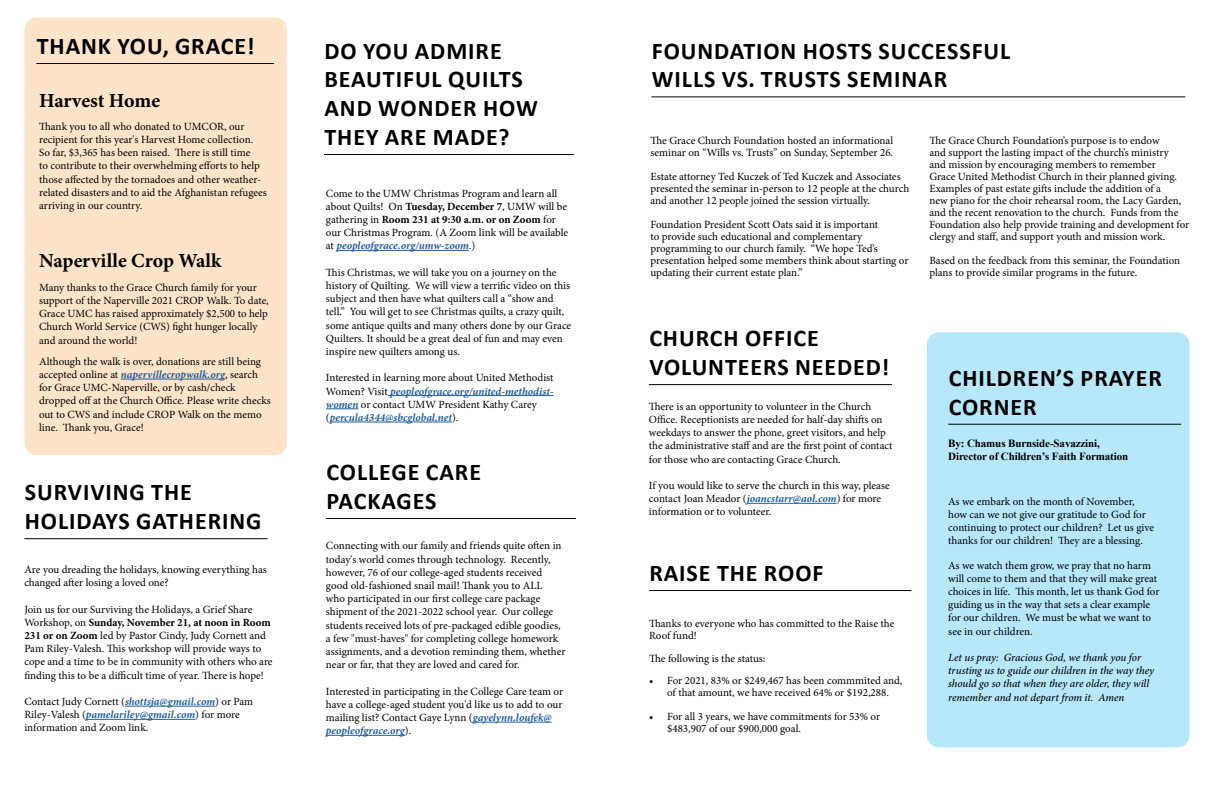
<style>
.page{position:relative;width:1224px;height:792px;background:#fff}
.page>*{position:absolute;margin:0;border:0;box-sizing:border-box;transform-origin:0 0}
.t1{font:700 24px/28.8px "Calibri";letter-spacing:.04em;color:#000}
.t2{font:700 20px "Minion Pro";color:#000}
.t3{font:11px/13.2px "Minion Pro";letter-spacing:-.005em;color:#000}
.t4{font:italic 500 11px/13.2px "Minion Pro";letter-spacing:-.005em;color:#000}
.t5{font:700 11px/13.2px "Times New Roman";letter-spacing:-.01em;color:#000}
.s1{font-weight:700;font-style:italic;color:#215e9e}
.s2{font-weight:700}
</style>
<div class="page">
<div style="left:24px;top:18px;width:263px;height:437px;background:#fde4c9;border-radius:12px"></div>
<div style="left:927px;top:332px;width:263px;height:415px;background:#b6e7fa;border-radius:12px"></div>
<hr style="left:649px;top:384px;width:243px;height:1px;background:#000">
<hr style="left:948px;top:424px;width:233px;height:1px;background:#000">
<hr style="left:651px;top:96px;width:534px;height:1px;background:#000">
<hr style="left:747px;top:503px;width:90px;height:1px;background:#215e9e">
<hr style="left:336px;top:250px;width:133px;height:1px;background:#215e9e">
<hr style="left:388px;top:395px;width:166px;height:1px;background:#215e9e">
<hr style="left:326px;top:409px;width:32px;height:1px;background:#215e9e">
<hr style="left:330px;top:422px;width:122px;height:1px;background:#215e9e">
<hr style="left:324px;top:154px;width:250px;height:1px;background:#000">
<hr style="left:36px;top:63px;width:238px;height:1px;background:#000">
<hr style="left:121px;top:379px;width:104px;height:1px;background:#215e9e">
<hr style="left:649px;top:590px;width:262px;height:1px;background:#000">
<hr style="left:473px;top:722px;width:79px;height:1px;background:#215e9e">
<hr style="left:326px;top:735px;width:79px;height:1px;background:#215e9e">
<hr style="left:326px;top:518px;width:250px;height:1px;background:#000">
<hr style="left:24px;top:538px;width:244px;height:1px;background:#000">
<hr style="left:125px;top:706px;width:90px;height:1px;background:#215e9e">
<hr style="left:86px;top:719px;width:109px;height:1px;background:#215e9e">
<h1 class="t1" style="left:37px;top:31px;width:219px">THANK YOU, GRACE!</h1>
<h2 class="t2" style="left:39px;top:86px;width:122px">Harvest Home</h2>
<p class="t3" style="left:39px;top:120px;width:229px">Thank you to all who donated to UMCOR, our recipient for this year's Harvest Home collection.<br>So far, $3,365 has been raised. There is still time<br>to contribute to their overwhelming efforts to help those affected by the tornadoes and other weather&shy;related disasters and to aid the Afghanistan refugees arriving in our country.</p>
<h2 class="t2" style="left:39px;top:246px;width:184px">Naperville Crop Walk</h2>
<p class="t3" style="left:39px;top:281px;width:231px">Many thanks to the Grace Church family for your support of the Naperville 2021 CROP Walk. To date, Grace UMC has raised approximately $2,500 to help Church World Service (CWS) fight hunger locally and around the world!</p>
<p class="t3" style="left:39px;top:355px;width:233px">Although the walk is over, donations are still being accepted online at <span class="s1">napervillecropwalk.org</span>, search for Grace UMC-Naperville, or by cash/check dropped off at the Church Office. Please write checks out to CWS and include CROP Walk on the memo line. Thank you, Grace!</p>
<h1 class="t1" style="left:25px;top:478px;width:238px">SURVIVING THE<br>HOLIDAYS GATHERING</h1>
<p class="t3" style="left:24px;top:563px;width:244px">Are you dreading the holidays, knowing everything has changed after losing a loved one?</p>
<p class="t3" style="left:24px;top:603px;width:250px">Join us for our Surviving the Holidays, a Grief Share Workshop, on <span class="s2">Sunday, November 21, at noon in Room 231 or on Zoom</span> led by Pastor Cindy, Judy Cornett and Pam Riley-Valesh. This workshop will provide ways to cope and a time to be in community with others who are finding this to be a difficult time of year. There is hope!</p>
<p class="t3" style="left:24px;top:695px;width:230px">Contact Judy Cornett (<span class="s1">shottsja@gmail.com</span>) or Pam<br>Riley-Valesh (<span class="s1">pamelariley@gmail.com</span>) for more information and Zoom link.</p>
<h1 class="t1" style="left:324px;top:36px;width:215px">DO YOU ADMIRE<br>BEAUTIFUL QUILTS<br>AND WONDER HOW<br>THEY ARE MADE?</h1>
<p class="t3" style="left:326px;top:186px;width:244px">Come to the UMW Christmas Program and learn all about Quilts! On <span class="s2">Tuesday, December 7</span>, UMW will be gathering in <span class="s2">Room 231 at 9:30 a.m. or on Zoom</span> for our Christmas Program. (A Zoom link will be available at <span class="s1">peopleofgrace.org/umw-zoom</span>.)</p>
<p class="t3" style="left:326px;top:266px;width:247px">This Christmas, we will take you on a journey on the history of Quilting. We will view a terrific video on this subject and then have what quilters call a “show and tell.” You will get to see Christmas quilts, a crazy quilt, some antique quilts and many others done by our Grace Quilters. It should be a great deal of fun and may even inspire new quilters among us.</p>
<p class="t3" style="left:326px;top:371px;width:229px">Interested in learning more about United Methodist Women? Visit <span class="s1">peopleofgrace.org/united-methodist&shy;women</span> or contact UMW President Kathy Carey (<span class="s1">percula4344@sbcglobal.net</span>).</p>
<h1 class="t1" style="left:326px;top:458px;width:156px">COLLEGE CARE<br>PACKAGES</h1>
<p class="t3" style="left:326px;top:539px;width:241px">Connecting with our family and friends quite often in today's world comes through technology. Recently, however, 76 of our college-aged students received good old-fashioned snail mail! Thank you to ALL<br>who participated in our first college care package shipment of the 2021-2022 school year. Our college students received lots of pre-packaged edible goodies, a few "must-haves" for completing college homework assignments, and a devotion reminding them, whether near or far, that they are loved and cared for.</p>
<p class="t3" style="left:326px;top:685px;width:239px">Interested in participating in the College Care team or have a college-aged student you'd like us to add to our mailing list? Contact Gaye Lynn (<span class="s1">gayelynn.loufek@ peopleofgrace.org</span>).</p>
<h1 class="t1" style="left:652px;top:36px;width:360px">FOUNDATION HOSTS SUCCESSFUL<br>WILLS VS. TRUSTS SEMINAR</h1>
<p class="t3" style="left:650px;top:135px;width:244px;line-height:12px">The Grace Church Foundation hosted an informational seminar on “Wills vs. Trusts” on Sunday, September 26.</p>
<p class="t3" style="left:650px;top:171px;width:260px;line-height:12px">Estate attorney Ted Kuczek of Ted Kuczek and Associates presented the seminar in-person to 12 people at the church and another 12 people joined the session virtually.</p>
<p class="t3" style="left:650px;top:219px;width:259px;line-height:12px">Foundation President Scott Oats said it is important<br>to provide such educational and complementary programming to our church family. “We hope Ted’s presentation helped some members think about starting or updating their current estate plan.”</p>
<p class="t3" style="left:929px;top:135px;width:261px;line-height:12px">The Grace Church Foundation’s purpose is to endow<br>and support the lasting impact of the church’s ministry<br>and mission by encouraging members to remember<br>Grace United Methodist Church in their planned giving.<br>Examples of past estate gifts include the addition of a<br>new piano for the choir rehearsal room, the Lacy Garden, and the recent renovation to the church. Funds from the Foundation also help provide training and development for clergy and staff, and support youth and mission work.</p>
<p class="t3" style="left:929px;top:255px;width:252px;line-height:12px">Based on the feedback from this seminar, the Foundation plans to provide similar programs in the future.</p>
<h1 class="t1" style="left:649px;top:324px;width:241px">CHURCH OFFICE<br>VOLUNTEERS NEEDED!</h1>
<p class="t3" style="left:649px;top:400px;width:245px">There is an opportunity to volunteer in the Church Office. Receptionists are needed for half-day shifts on weekdays to answer the phone, greet visitors, and help the administrative staff and are the first point of contact for those who are contacting Grace Church.</p>
<p class="t3" style="left:649px;top:479px;width:242px">If you would like to serve the church in this way, please contact Joan Meador (<span class="s1">joancstarr@aol.com</span>) for more information or to volunteer.</p>
<h1 class="t1" style="left:649px;top:558px;width:176px">RAISE THE ROOF</h1>
<p class="t3" style="left:649px;top:618px;width:247px;line-height:12px">Thanks to everyone who has committed to the Raise the<br>Roof fund!</p>
<p class="t3" style="left:649px;top:652px;width:118px">The following is the status:</p>
<p class="t3" style="left:649px;top:675px;width:255px;line-height:12px;text-align:center">• For 2021, 83% or $249,467 has been commmited and, of that amount, we have received 64% or $192,288.</p>
<p class="t3" style="left:667px;top:711px;width:215px;line-height:12px;text-indent:-18px">• For all 3 years, we have commitments for 53% or $483,907 of our $900,000 goal.</p>
<h1 class="t1" style="left:949px;top:363px;width:215px">CHILDREN’S PRAYER<br>CORNER</h1>
<p class="t5" style="left:948px;top:436px;width:182px">By: Chamus Burnside-Savazzini,<br>Director of Children’s Faith Formation</p>
<p class="t3" style="left:948px;top:495px;width:207px">As we embark on the month of November, how can we not give our gratitude to God for continuing to protect our children? Let us give thanks for our children! They are a blessing.</p>
<p class="t3" style="left:948px;top:558px;width:213px">As we watch them grow, we pray that no harm will come to them and that they will make great choices in life. This month, let us thank God for guiding us in the way that sets a clear example for our children. We must be what we want to see in our children.</p>
<p class="t4" style="left:948px;top:651px;width:208px">Let us pray: Gracious God, we thank you for trusting us to guide our children in the way they should go so that when they are older, they will remember and not depart from it. Amen</p>
</div>
